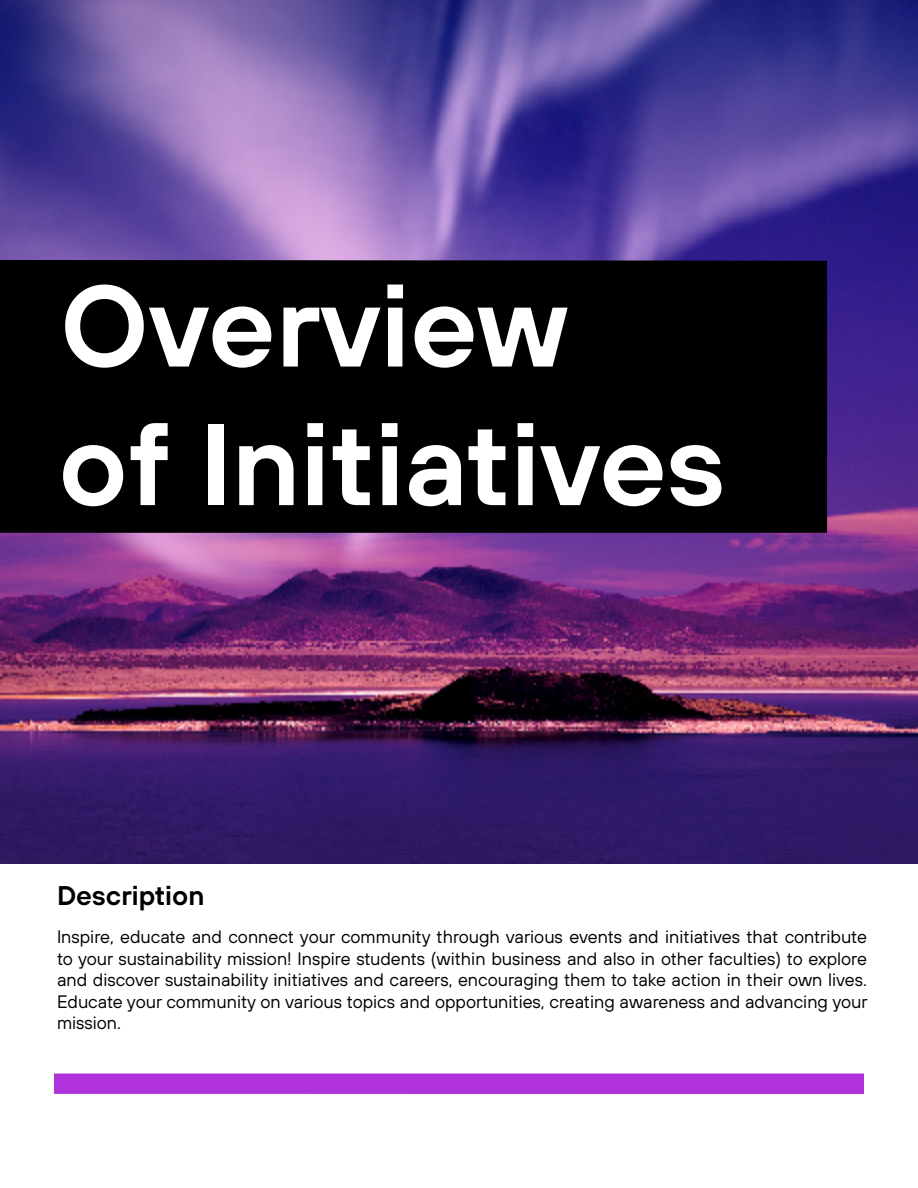
<style>
.page{position:relative;width:918px;height:1188px;background:#fff}
.page>*{position:absolute;margin:0;border:0;box-sizing:border-box;transform-origin:0 0}
.t1{font:600 115.5px/138.6px "TT Hoves";color:#fff}
.t2{font:600 27px "TT Hoves";color:#000}
.t3{font:18px/21.6px "TT Hoves";color:#000;text-align:justify}
</style>
<div class="page">
<img style="left:0;top:0;width:918px;height:864px">
<div style="left:0;top:260px;width:827px;height:273px;background:#000"></div>
<div style="left:54px;top:1074px;width:810px;height:20px;background:#b032da"></div>
<h1 class="t1" style="left:58px;top:253px;width:669px">Overview<br>of Initiatives</h1>
<h2 class="t2" style="left:57px;top:877px;width:149px">Description</h2>
<p class="t3" style="left:57px;top:926px;width:812px">Inspire, educate and connect your community through various events and initiatives that contribute to your sustainability mission! Inspire students (within business and also in other faculties) to explore and discover sustainability initiatives and careers, encouraging them to take action in their own lives.<br>Educate your community on various topics and opportunities, creating awareness and advancing your mission.</p>
</div>
